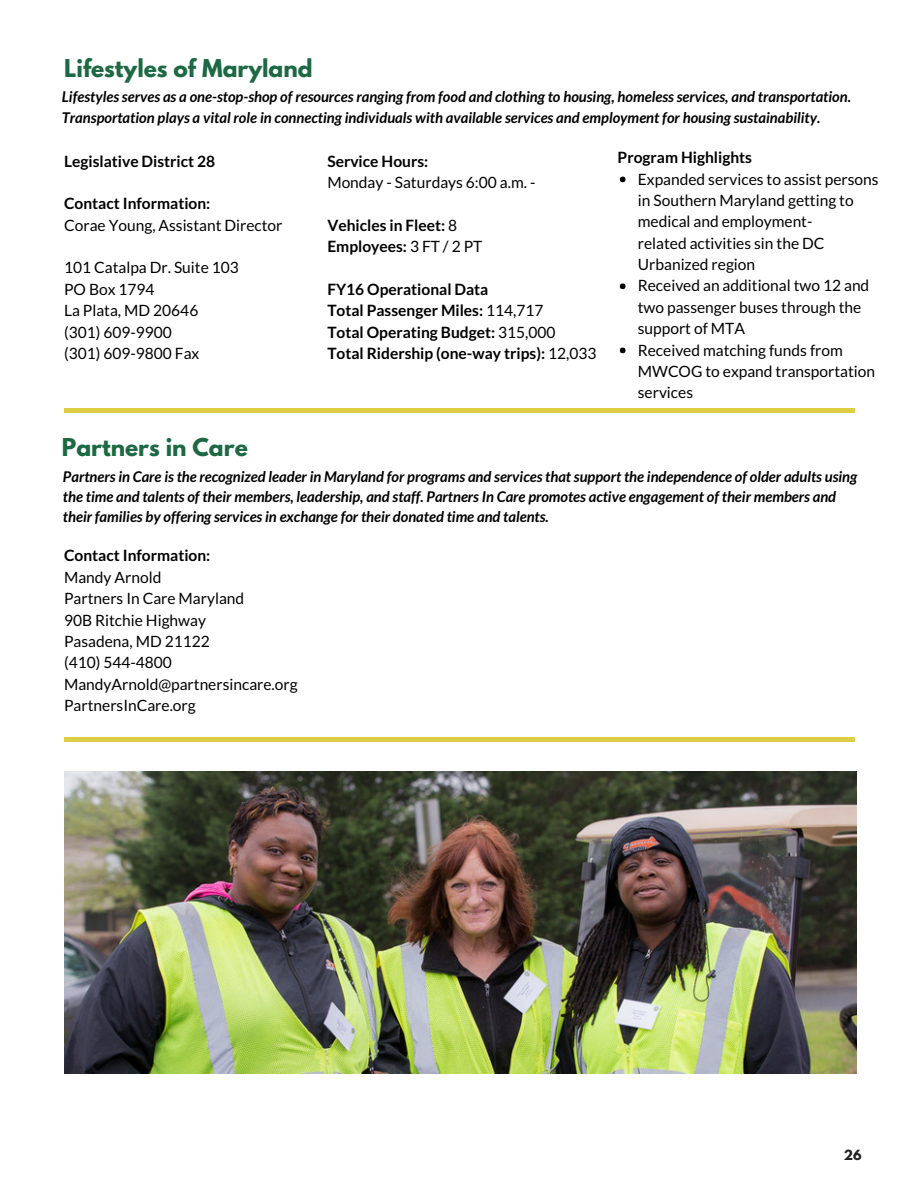
<style>
.page{position:relative;width:918px;height:1188px;background:#fff}
.page>*{position:absolute;margin:0;border:0;box-sizing:border-box;transform-origin:0 0}
.t1{font:700 21.75px "League Spartan";color:#1c6943}
.t2{font:15.6px/21.3px "Lato";color:#000}
.t3{font:700 15.6px/21.3px "Lato";color:#000}
.t4{font:italic 700 14.85px/20.2px "Lato";letter-spacing:-.005em;color:#000}
.t5{font:700 12.45px "League Spartan";color:#222}
.s1{font-weight:400}
</style>
<div class="page">
<div style="left:64px;top:408px;width:791px;height:5px;background:#dece46"></div>
<hr style="left:64px;top:737px;width:791px;height:4px;background:#dece46">
<svg style="left:620px;top:177px;width:5px;height:5px"></svg>
<svg style="left:620px;top:284px;width:5px;height:5px"></svg>
<svg style="left:620px;top:348px;width:5px;height:5px"></svg>
<img style="left:65px;top:772px;width:792px;height:301px">
<h1 class="t1" style="left:64px;top:57px;width:250px">Lifestyles of Maryland</h1>
<p class="t4" style="left:62px;top:87px;width:791px">Lifestyles serves as a one-stop-shop of resources ranging from food and clothing to housing, homeless services, and transportation.<br>Transportation plays a vital role in connecting individuals with available services and employment for housing sustainability.</p>
<p class="t3" style="left:618px;top:146px;width:136px">Program Highlights</p>
<p class="t2" style="left:638px;top:168px;width:242px">Expanded services to assist persons in Southern Maryland getting to medical and employment-<br>related activities sin the DC<br>Urbanized region<br>Received an additional two 12 and two passenger buses through the support of MTA<br>Received matching funds from<br>MWCOG to expand transportation services</p>
<p class="t3" style="left:64px;top:150px;width:153px">Legislative District 28</p>
<p class="t3" style="left:64px;top:193px;width:148px">Contact Information:</p>
<p class="t2" style="left:64px;top:214px;width:220px">Corae Young, Assistant Director</p>
<p class="t2" style="left:64px;top:257px;width:176px">101 Catalpa Dr. Suite 103<br>PO Box 1794<br>La Plata, MD 20646<br>(301) 609-9900<br>(301) 609-9800 Fax</p>
<p class="t3" style="left:327px;top:150px;width:102px">Service Hours:</p>
<p class="t2" style="left:327px;top:171px;width:210px">Monday - Saturdays 6:00 a.m. -</p>
<p class="t3" style="left:327px;top:214px;width:157px">Vehicles in Fleet: <span class="s1">8<br></span>Employees: <span class="s1">3 FT / 2 PT</span></p>
<p class="t3" style="left:327px;top:278px;width:271px">FY16 Operational Data<br>Total Passenger Miles: <span class="s1">114,717<br></span>Total Operating Budget: <span class="s1">315,000<br></span>Total Ridership (one-way trips): <span class="s1">12,033</span></p>
<h1 class="t1" style="left:62px;top:436px;width:187px">Partners in Care</h1>
<p class="t4" style="left:63px;top:466px;width:796px">Partners in Care is the recognized leader in Maryland for programs and services that support the independence of older adults using the time and talents of their members, leadership, and staff. Partners In Care promotes active engagement of their members and their families by offering services in exchange for their donated time and talents.</p>
<p class="t3" style="left:64px;top:545px;width:148px">Contact Information:</p>
<p class="t2" style="left:64px;top:566px;width:235px">Mandy Arnold<br>Partners In Care Maryland<br>90B Ritchie Highway<br>Pasadena, MD 21122<br>(410) 544-4800<br>MandyArnold@partnersincare.org<br>PartnersInCare.org</p>
<p class="t5" style="left:844px;top:1149px;width:19px">26</p>
</div>
